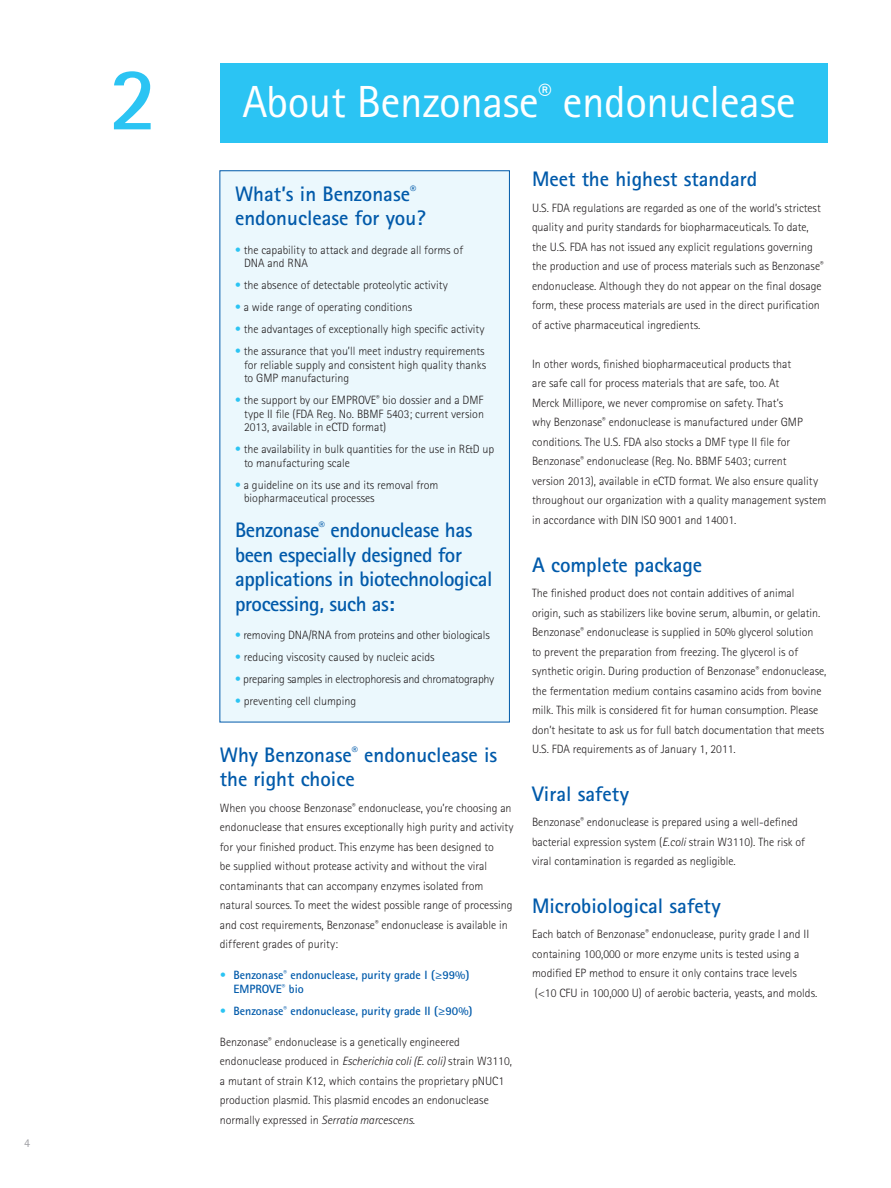
<style>
.page{position:relative;width:891px;height:1188px;background:#fff}
.page>*{position:absolute;margin:0;border:0;box-sizing:border-box;transform-origin:0 0}
.P_T_Head{font:700 90px "Merck Sans Serif Pro";color:#2bc4f3}
.Header_bright{font:45px "Merck Sans Serif Pro";letter-spacing:-.01em;color:#fff}
.t1{font:700 21px/24.3px "Merck Sans Serif Pro";letter-spacing:-.005em;color:#015aaa}
.body_copy{font:300 12px/19.5px "Merck Sans Serif Pro";color:#231f20}
.subhead_2{font:300 12px/13.5px "Merck Sans Serif Pro";color:#231f20}
.subhead_2-2{font:700 12px/13.5px "Merck Sans Serif Pro";color:#015aaa}
.subhead_2-3{font:300 12px "Merck Sans Serif Pro";letter-spacing:-.02em;color:#231f20}
.t2{font:12px "Merck Sans Serif Pro";color:#a0a1a5}
.s1{color:#2bc4f3}
.s2{font-style:italic}
</style>
<div class="page">
<div style="left:220px;top:64px;width:607px;height:79px;background:#2bc4f3"></div>
<div style="left:220px;top:171px;width:289px;height:551px;background:#ebf8fd"></div>
<div style="left:220px;top:171px;width:290px;height:551px;border:1px solid #015aaa"></div>
<p class="t2" style="left:24px;top:1136px;width:7px">4</p>
<p class="P_T_Head" style="left:109px;top:42px;width:50px">2</p>
<p class="Header_bright" style="left:242px;top:75px;width:555px">About Benzonase<sup>®</sup> endonuclease</p>
<p class="t1" style="left:235px;top:182px;width:192px">What’s in Benzonase<sup>® </sup>endonuclease for you?</p>
<p class="subhead_2" style="left:244px;top:243px;width:221px;text-indent:-9px"><span class="s1">•</span> the capability to attack and degrade all forms of<br>DNA and RNA</p>
<p class="subhead_2" style="left:235px;top:278px;width:214px"><span class="s1">•</span> the absence of detectable proteolytic activity</p>
<p class="subhead_2" style="left:235px;top:300px;width:179px"><span class="s1">•</span> a wide range of operating conditions</p>
<p class="subhead_2" style="left:235px;top:322px;width:251px"><span class="s1">•</span> the advantages of exceptionally high specific activity</p>
<p class="subhead_2" style="left:244px;top:344px;width:244px;text-indent:-9px"><span class="s1">•</span> the assurance that you’ll meet industry requirements for reliable supply and consistent high quality thanks to GMP manufacturing</p>
<p class="subhead_2" style="left:244px;top:393px;width:241px;text-align:justify;text-indent:-9px"><span class="s1">•</span> the support by our EMPROVE<sup>®</sup> bio dossier and a DMF type II file (FDA Reg. No. BBMF 5403; current version 2013, available in eCTD format)</p>
<p class="subhead_2" style="left:244px;top:442px;width:252px;text-indent:-9px"><span class="s1">•</span> the availability in bulk quantities for the use in R&amp;D up to manufacturing scale</p>
<p class="subhead_2" style="left:244px;top:478px;width:196px;text-indent:-9px"><span class="s1">•</span> a guideline on its use and its removal from biopharmaceutical processes</p>
<p class="t1" style="left:235px;top:518px;width:259px">Benzonase<sup>®</sup> endonuclease has been especially designed for applications in biotechnological processing, such as:</p>
<p class="subhead_2" style="left:235px;top:628px;width:256px"><span class="s1">•</span> removing DNA/RNA from proteins and other biologicals</p>
<p class="subhead_2" style="left:235px;top:650px;width:201px"><span class="s1">•</span> reducing viscosity caused by nucleic acids</p>
<p class="subhead_2-3" style="left:235px;top:672px;width:261px"><span class="s1">•</span> preparing samples in electrophoresis and chromatography</p>
<p class="subhead_2" style="left:235px;top:694px;width:123px"><span class="s1">•</span> preventing cell clumping</p>
<p class="t1" style="left:220px;top:743px;width:279px">Why Benzonase<sup>®</sup> endonuclease is the right choice</p>
<p class="body_copy" style="left:220px;top:798px;width:295px">When you choose Benzonase<sup>®</sup> endonuclease, you’re choosing an endonuclease that ensures exceptionally high purity and activity for your finished product. This enzyme has been designed to<br>be supplied without protease activity and without the viral contaminants that can accompany enzymes isolated from natural sources. To meet the widest possible range of processing and cost requirements, Benzonase<sup>®</sup> endonuclease is available in different grades of purity:</p>
<p class="subhead_2-2" style="left:233px;top:968px;width:238px;text-indent:-14px"><span class="s1">•</span> Benzonase<sup>®</sup> endonuclease, purity grade I (≥99%)<br>EMPROVE<sup>®</sup> bio</p>
<p class="subhead_2-2" style="left:220px;top:1004px;width:254px"><span class="s1">•</span> Benzonase<sup>®</sup> endonuclease, purity grade II (≥90%)</p>
<p class="body_copy" style="left:220px;top:1032px;width:294px">Benzonase<sup>®</sup> endonuclease is a genetically engineered endonuclease produced in <span class="s2">Escherichia coli (E. coli)</span> strain W3110, a mutant of strain K12, which contains the proprietary pNUC1 production plasmid. This plasmid encodes an endonuclease normally expressed in <span class="s2">Serratia marcescens</span>.</p>
<p class="t1" style="left:532px;top:167px;width:227px">Meet the highest standard</p>
<p class="body_copy" style="left:532px;top:198px;width:293px">U.S. FDA regulations are regarded as one of the world’s strictest quality and purity standards for biopharmaceuticals. To date, the U.S. FDA has not issued any explicit regulations governing the production and use of process materials such as Benzonase<sup>® </sup>endonuclease. Although they do not appear on the final dosage form, these process materials are used in the direct purification of active pharmaceutical ingredients.</p>
<p class="body_copy" style="left:532px;top:354px;width:296px">In other words, finished biopharmaceutical products that<br>are safe call for process materials that are safe, too. At<br>Merck Millipore, we never compromise on safety. That’s<br>why Benzonase<sup>®</sup> endonuclease is manufactured under GMP conditions. The U.S. FDA also stocks a DMF type II file for Benzonase<sup>®</sup> endonuclease (Reg. No. BBMF 5403; current<br>version 2013), available in eCTD format. We also ensure quality throughout our organization with a quality management system in accordance with DIN lSO 9001 and 14001.</p>
<p class="t1" style="left:532px;top:552px;width:172px">A complete package</p>
<p class="body_copy" style="left:532px;top:583px;width:296px">The finished product does not contain additives of animal<br>origin, such as stabilizers like bovine serum, albumin, or gelatin.<br>Benzonase<sup>®</sup> endonuclease is supplied in 50% glycerol solution<br>to prevent the preparation from freezing. The glycerol is of synthetic origin. During production of Benzonase<sup>®</sup> endonuclease, the fermentation medium contains casamino acids from bovine milk. This milk is considered fit for human consumption. Please don’t hesitate to ask us for full batch documentation that meets U.S. FDA requirements as of January 1, 2011.</p>
<p class="t1" style="left:532px;top:782px;width:99px">Viral safety</p>
<p class="body_copy" style="left:532px;top:812px;width:275px">Benzonase<sup>®</sup> endonuclease is prepared using a well-defined bacterial expression system (<span class="s2">E.coli</span> strain W3110). The risk of viral contamination is regarded as negligible.</p>
<p class="t1" style="left:532px;top:894px;width:190px">Microbiological safety</p>
<p class="body_copy" style="left:532px;top:925px;width:287px">Each batch of Benzonase<sup>®</sup> endonuclease, purity grade I and II containing 100,000 or more enzyme units is tested using a modified EP method to ensure it only contains trace levels (&lt;10 CFU in 100,000 U) of aerobic bacteria, yeasts, and molds.</p>
</div>
